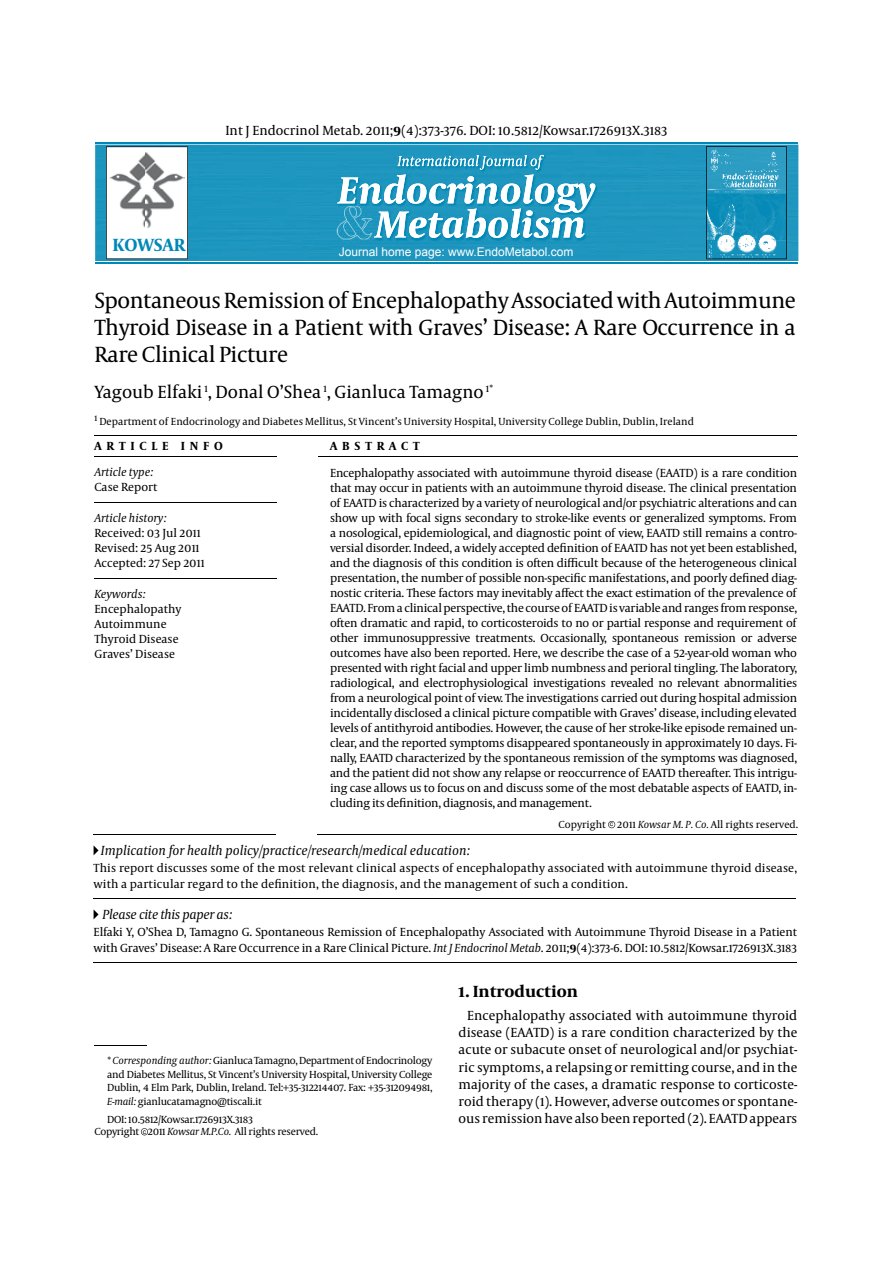
<style>
.page{position:relative;width:893px;height:1263px;background:#fff}
.page>*{position:absolute;margin:0;border:0;box-sizing:border-box;transform-origin:0 0}
.t1{font:22.5px/27px "Capitolium News";letter-spacing:-.02em;color:#000;text-align:justify}
.t2{font:18px "Capitolium News";color:#000}
.t3{font:700 18px "Capitolium News";color:#0088b6}
.t4{font:700 16.5px "Capitolium News";color:#000}
.t5{font:13.5px/17.2px "Capitolium News";color:#000;text-align:justify}
.t6{font:italic 13.5px "Capitolium News";color:#000}
.t7{font:italic 13.5px "Capitolium News";letter-spacing:-.02em;color:#000}
.t8{font:12px/15px "Capitolium News";color:#000}
.t9{font:italic 12px "Capitolium News";color:#000}
.t10{font:12px "Arial";color:#fff}
.t11{font:700 12px "Capitolium News";letter-spacing:.4em;color:#000}
.t12{font:10.5px/13.5px "Capitolium News";color:#000;text-align:justify}
.t13{font:10.5px/12.6px "Capitolium News";letter-spacing:-.025em;color:#000}
.s1{font-weight:700}
.s2{font-style:italic}
</style>
<div class="page">
<img style="left:95px;top:145px;width:703px;height:116px">
<svg style="left:106px;top:146px;width:82px;height:113px"></svg>
<hr style="left:95px;top:142px;width:703px;height:2px;background:#0088b6">
<hr style="left:95px;top:262px;width:703px;height:2px;background:#0088b6">
<svg style="left:706px;top:146px;width:81px;height:113px;background:#389ec0"></svg>
<hr style="left:94px;top:435px;width:703px;height:1px;background:#000">
<hr style="left:94px;top:578px;width:183px;height:1px;background:#000">
<hr style="left:93px;top:834px;width:183px;height:1px;background:#000">
<hr style="left:94px;top:502px;width:183px;height:1px;background:#000">
<hr style="left:94px;top:456px;width:183px;height:1px;background:#000">
<svg style="left:94px;top:910px;width:5px;height:9px"></svg>
<svg style="left:94px;top:846px;width:5px;height:9px"></svg>
<hr style="left:94px;top:962px;width:703px;height:1px;background:#000">
<hr style="left:94px;top:898px;width:702px;height:1px;background:#000">
<hr style="left:319px;top:456px;width:479px;height:1px;background:#000">
<hr style="left:317px;top:834px;width:480px;height:1px;background:#000">
<hr style="left:94px;top:1045px;width:52px;height:1px;background:#000">
<svg style="left:608px;top:821px;width:7px;height:7px"></svg>
<svg style="left:141px;top:1128px;width:7px;height:7px"></svg>
<p class="t5" style="left:225px;top:122px;width:444px">Int J Endocrinol Metab. 2011;<span class="s1">9</span>(4):373-376. DOI: 10.5812/Kowsar.1726913X.3183</p>
<h2 class="t3" style="left:112px;top:235px;width:75px">KOWSAR</h2>
<p class="t10" style="left:339px;top:244px;width:236px">Journal home page: www.EndoMetabol.com</p>
<h1 class="t1" style="left:94px;top:288px;width:703px">Spontaneous Remission of Encephalopathy Associated with Autoimmune Thyroid Disease in a Patient with Graves’ Disease: A Rare Occurrence in a Rare Clinical Picture</h1>
<h2 class="t2" style="left:94px;top:382px;width:400px">Yagoub Elfaki <sup>1</sup>, Donal O’Shea <sup>1</sup>, Gianluca Tamagno <sup>1*</sup></h2>
<p class="t12" style="left:94px;top:415px;width:601px"><sup>1</sup> Department of Endocrinology and Diabetes Mellitus, St Vincent’s University Hospital, University College Dublin, Dublin, Ireland</p>
<p class="t11" style="left:94px;top:440px;width:130px">ARTICLE INFO</p>
<p class="t11" style="left:330px;top:440px;width:91px">ABSTRACT</p>
<p class="t9" style="left:94px;top:465px;width:61px">Article type:</p>
<p class="t8" style="left:94px;top:479px;width:65px">Case Report</p>
<p class="t9" style="left:94px;top:511px;width:74px">Article history:</p>
<p class="t8" style="left:94px;top:526px;width:112px">Received: 03 Jul 2011<br>Revised: 25 Aug 2011<br>Accepted: 27 Sep 2011</p>
<p class="t9" style="left:94px;top:587px;width:53px">Keywords:</p>
<p class="t8" style="left:94px;top:602px;width:89px">Encephalopathy<br>Autoimmune<br>Thyroid Disease<br>Graves’ Disease</p>
<p class="t8" style="left:330px;top:466px;width:469px;text-align:justify">Encephalopathy associated with autoimmune thyroid disease (EAATD) is a rare condition that may occur in patients with an autoimmune thyroid disease. The clinical presentation of EAATD is characterized by a variety of neurological and/or psychiatric alterations and can show up with focal signs secondary to stroke-like events or generalized symptoms. From a nosological, epidemiological, and diagnostic point of view, EAATD still remains a contro&shy;versial disorder. Indeed, a widely accepted definition of EAATD has not yet been established, and the diagnosis of this condition is often difficult because of the heterogeneous clinical presentation, the number of possible non-specific manifestations, and poorly defined diag&shy;nostic criteria. These factors may inevitably affect the exact estimation of the prevalence of EAATD. From a clinical perspective, the course of EAATD is variable and ranges from response, often dramatic and rapid, to corticosteroids to no or partial response and requirement of other immunosuppressive treatments. Occasionally, spontaneous remission or adverse outcomes have also been reported. Here, we describe the case of a 52-year-old woman who presented with right facial and upper limb numbness and perioral tingling. The laboratory, radiological, and electrophysiological investigations revealed no relevant abnormalities from a neurological point of view. The investigations carried out during hospital admission incidentally disclosed a clinical picture compatible with Graves’ disease, including elevated levels of antithyroid antibodies. However, the cause of her stroke-like episode remained un&shy;clear, and the reported symptoms disappeared spontaneously in approximately 10 days. Fi&shy;nally, EAATD characterized by the spontaneous remission of the symptoms was diagnosed, and the patient did not show any relapse or reoccurrence of EAATD thereafter. This intrigu&shy;ing case allows us to focus on and discuss some of the most debatable aspects of EAATD, in&shy;cluding its definition, diagnosis, and management.</p>
<p class="t12" style="left:559px;top:818px;width:241px">Copyright <sup>c</sup> 2011 <span class="s2">Kowsar M. P. Co.</span> All rights reserved.</p>
<p class="t6" style="left:101px;top:843px;width:371px">Implication for health policy/practice/research/medical education:</p>
<p class="t8" style="left:94px;top:860px;width:705px;line-height:16.5px">This report discusses some of the most relevant clinical aspects of encephalopathy associated with autoimmune thyroid disease, with a particular regard to the definition, the diagnosis, and the management of such a condition.</p>
<p class="t7" style="left:103px;top:907px;width:131px">Please cite this paper as:</p>
<p class="t8" style="left:94px;top:924px;width:705px;line-height:16.5px">Elfaki Y, O’Shea D, Tamagno G. Spontaneous Remission of Encephalopathy Associated with Autoimmune Thyroid Disease in a Patient with Graves’ Disease: A Rare Occurrence in a Rare Clinical Picture. <span class="s2">Int J Endocrinol Metab</span>. 2011;<span class="s1">9</span>(4):373-6. DOI: 10.5812/Kowsar.1726913X.3183</p>
<p class="t12" style="left:107px;top:1054px;width:327px">* <span class="s2">Corresponding author:</span> Gianluca Tamagno, Department of Endocrinology and Diabetes Mellitus, St Vincent’s University Hospital, University College Dublin, 4 Elm Park, Dublin, Ireland. Tel:+35-312214407. Fax: +35-312094981, <span class="s2">E-mail:</span> gianlucatamagno@tiscali.it</p>
<p class="t13" style="left:94px;top:1113px;width:225px;text-indent:13px">DOI: 10.5812/Kowsar.1726913X.3183<br>Copyright <sup>c</sup> 2011 <span class="s2">Kowsar M.P.Co.</span> All rights reserved.</p>
<h3 class="t4" style="left:459px;top:982px;width:121px">1. Introduction</h3>
<p class="t5" style="left:459px;top:1007px;width:340px;text-indent:9px">Encephalopathy associated with autoimmune thyroid disease (EAATD) is a rare condition characterized by the acute or subacute onset of neurological and/or psychiat&shy;ric symptoms, a relapsing or remitting course, and in the majority of the cases, a dramatic response to corticoste&shy;roid therapy (1). However, adverse outcomes or spontane&shy;ous remission have also been reported (2). EAATD appears</p>
</div>
